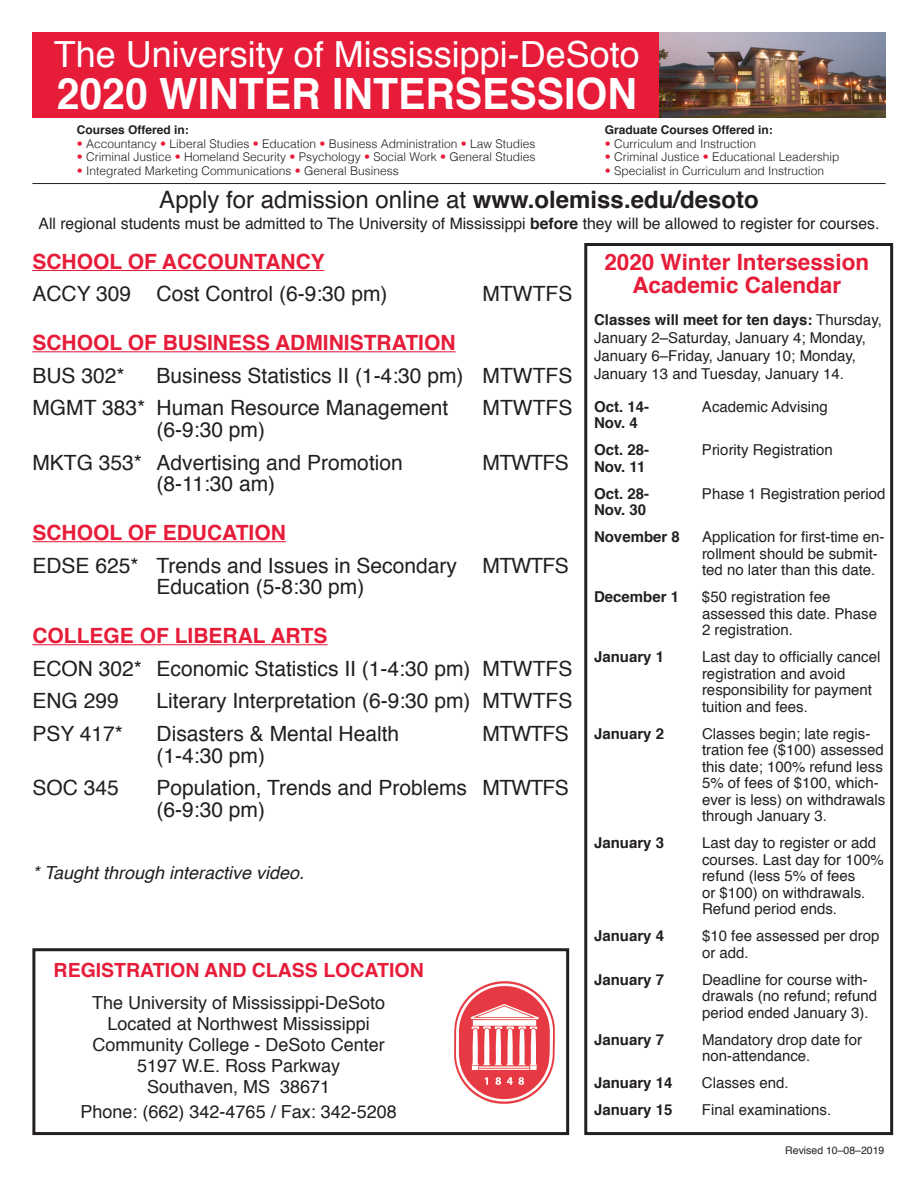
<style>
.page{position:relative;width:918px;height:1188px;background:#fff}
.page>*{position:absolute;margin:0;border:0;box-sizing:border-box;transform-origin:0 0}
.t1{font:700 43.2px "Helvetica";color:#fff;scale:.95 1}
.t2{font:36px "Helvetica";color:#fff}
.t3{font:24px "Helvetica";color:#231f20}
.t4{font:700 22.5px/22.5px "Helvetica";color:#e61c39;text-align:center}
.Body{font:21px/21.8px "Helvetica";color:#231f20}
.School_of{font:700 21px "Helvetica";color:#e61c39}
.t5{font:700 19.5px "Helvetica";color:#e61c39}
.t6{font:18px "Helvetica";color:#231f20}
.Body-2{font:italic 18px "Helvetica";color:#231f20}
.t7{font:15.75px "Helvetica";color:#231f20}
.AC_Body_Tab{font:15px/16.5px "Helvetica";color:#231f20}
.AC_Body{font:15px/18px "Helvetica";color:#231f20}
.AC_Body_Tab-2{font:700 15px "Helvetica";color:#231f20}
.t8{font:300 12px "Helvetica";color:#231f20}
.t9{font:700 12px "Helvetica";color:#231f20}
.t10{font:10.5px "Helvetica";color:#231f20}
.s1{color:#e61c39}
.s2{font-weight:700}
</style>
<div class="page">
<div style="left:32px;top:32px;width:854px;height:86px;background:#e61c39"></div>
<img style="left:660px;top:32px;width:225px;height:86px">
<hr style="left:32px;top:270px;width:293px;height:1px;background:#e61c39">
<hr style="left:32px;top:351px;width:424px;height:1px;background:#e61c39">
<hr style="left:32px;top:541px;width:254px;height:1px;background:#e61c39">
<hr style="left:32px;top:644px;width:296px;height:1px;background:#e61c39">
<hr style="left:32px;top:183px;width:854px;height:1px;background:#231f20">
<div style="left:584px;top:243px;width:309px;height:892px;border:3px solid #231f20"></div>
<div style="left:32px;top:948px;width:537px;height:187px;border:3px solid #231f20"></div>
<img style="left:454px;top:981px;width:101px;height:123px">
<p class="t2" style="left:54px;top:24px;width:588px">The University of Mississippi-DeSoto</p>
<p class="t1" style="left:57px;top:55px;width:612px">2020 WINTER INTERSESSION</p>
<p class="t9" style="left:77px;top:119px;width:114px">Courses Offered in:</p>
<p class="t8" style="left:77px;top:133px;width:460px"><span class="s1">•</span> Accountancy <span class="s1">•</span> Liberal Studies <span class="s1">•</span> Education <span class="s1">•</span> Business Administration <span class="s1">•</span> Law Studies</p>
<p class="t8" style="left:77px;top:147px;width:460px"><span class="s1">•</span> Criminal Justice <span class="s1">•</span> Homeland Security <span class="s1">•</span> Psychology <span class="s1">•</span> Social Work <span class="s1">•</span> General Studies</p>
<p class="t8" style="left:77px;top:160px;width:324px"><span class="s1">•</span> Integrated Marketing Communications <span class="s1">•</span> General Business</p>
<p class="t9" style="left:605px;top:119px;width:170px">Graduate Courses Offered in:</p>
<p class="t8" style="left:605px;top:133px;width:153px"><span class="s1">•</span> Curriculum and Instruction</p>
<p class="t8" style="left:605px;top:147px;width:236px"><span class="s1">•</span> Criminal Justice <span class="s1">•</span> Educational Leadership</p>
<p class="t8" style="left:605px;top:160px;width:221px"><span class="s1">•</span> Specialist in Curriculum and Instruction</p>
<p class="t3" style="left:159px;top:179px;width:601px">Apply for admission online at <span class="s2">www.olemiss.edu/desoto</span></p>
<p class="t7" style="left:39px;top:210px;width:842px">All regional students must be admitted to The University of Mississippi <span class="s2">before</span> they will be allowed to register for courses.</p>
<p class="School_of" style="left:32px;top:243px;width:294px">SCHOOL OF ACCOUNTANCY</p>
<p class="Body" style="left:32px;top:283px;width:357px">ACCY 309 Cost Control (6-9:30 pm)</p>
<p class="Body" style="left:483px;top:283px;width:91px">MTWTFS</p>
<p class="School_of" style="left:32px;top:324px;width:425px">SCHOOL OF BUSINESS ADMINISTRATION</p>
<p class="Body" style="left:32px;top:364px;width:94px">BUS 302*</p>
<p class="Body" style="left:157px;top:364px;width:417px">Business Statistics II (1-4:30 pm) MTWTFS</p>
<p class="Body" style="left:32px;top:396px;width:418px">MGMT 383* Human Resource Management</p>
<p class="Body" style="left:483px;top:396px;width:91px">MTWTFS</p>
<p class="Body" style="left:157px;top:418px;width:110px">(6-9:30 pm)</p>
<p class="Body" style="left:32px;top:451px;width:372px">MKTG 353* Advertising and Promotion</p>
<p class="Body" style="left:483px;top:451px;width:88px">MTWTFS</p>
<p class="Body" style="left:157px;top:472px;width:120px">(8-11:30 am)</p>
<p class="School_of" style="left:32px;top:514px;width:255px">SCHOOL OF EDUCATION</p>
<p class="Body" style="left:157px;top:554px;width:414px;text-indent:-124px">EDSE 625* Trends and Issues in Secondary MTWTFS<br>Education (5-8:30 pm)</p>
<p class="School_of" style="left:32px;top:617px;width:297px">COLLEGE OF LIBERAL ARTS</p>
<p class="Body" style="left:32px;top:657px;width:542px">ECON 302* Economic Statistics II (1-4:30 pm) MTWTFS</p>
<p class="Body" style="left:32px;top:689px;width:88px">ENG 299</p>
<p class="Body" style="left:157px;top:689px;width:417px">Literary Interpretation (6-9:30 pm) MTWTFS</p>
<p class="Body" style="left:32px;top:722px;width:92px">PSY 417*</p>
<p class="Body" style="left:157px;top:722px;width:244px">Disasters &amp; Mental Health</p>
<p class="Body" style="left:483px;top:722px;width:88px">MTWTFS</p>
<p class="Body" style="left:157px;top:744px;width:110px">(1-4:30 pm)</p>
<p class="Body" style="left:32px;top:776px;width:88px">SOC 345</p>
<p class="Body" style="left:157px;top:776px;width:414px">Population, Trends and Problems MTWTFS (6-9:30 pm)</p>
<p class="t4" style="left:604px;top:250px;width:266px">2020 Winter Intersession<br>Academic Calendar</p>
<p class="AC_Body" style="left:594px;top:310px;width:289px"><span class="s2">Classes will meet for ten days:</span> Thursday, January 2–Saturday, January 4; Monday, January 6–Friday, January 10; Monday, January 13 and Tuesday, January 14.</p>
<p class="AC_Body_Tab-2" style="left:594px;top:393px;width:57px">Oct. 14-</p>
<p class="AC_Body_Tab" style="left:702px;top:398px;width:127px">Academic Advising</p>
<p class="AC_Body_Tab-2" style="left:594px;top:409px;width:45px">Nov. 4</p>
<p class="AC_Body_Tab-2" style="left:594px;top:436px;width:57px">Oct. 28-</p>
<p class="AC_Body_Tab" style="left:702px;top:441px;width:132px">Priority Registration</p>
<p class="AC_Body_Tab-2" style="left:594px;top:453px;width:53px">Nov. 11</p>
<p class="AC_Body_Tab-2" style="left:594px;top:480px;width:57px">Oct. 28-</p>
<p class="AC_Body_Tab" style="left:702px;top:485px;width:185px">Phase 1 Registration period</p>
<p class="AC_Body_Tab-2" style="left:594px;top:496px;width:54px">Nov. 30</p>
<p class="AC_Body_Tab-2" style="left:594px;top:523px;width:87px">November 8</p>
<p class="AC_Body_Tab" style="left:702px;top:528px;width:184px">Application for first-time en&shy;rollment should be submit&shy;ted no later than this date.</p>
<p class="AC_Body_Tab-2" style="left:594px;top:583px;width:87px">December 1</p>
<p class="AC_Body_Tab" style="left:702px;top:588px;width:177px">$50 registration fee assessed this date. Phase<br>2 registration.</p>
<p class="AC_Body_Tab-2" style="left:594px;top:643px;width:72px">January 1</p>
<p class="AC_Body_Tab" style="left:702px;top:648px;width:180px">Last day to officially cancel registration and avoid responsibility for payment tuition and fees.</p>
<p class="AC_Body_Tab-2" style="left:594px;top:720px;width:72px">January 2</p>
<p class="AC_Body_Tab" style="left:702px;top:725px;width:185px">Classes begin; late regis&shy;tration fee ($100) assessed this date; 100% refund less<br>5% of fees of $100, which&shy;ever is less) on withdrawals through January 3.</p>
<p class="AC_Body_Tab-2" style="left:594px;top:829px;width:72px">January 3</p>
<p class="AC_Body_Tab" style="left:702px;top:834px;width:183px">Last day to register or add courses. Last day for 100% refund (less 5% of fees<br>or $100) on withdrawals.<br>Refund period ends.</p>
<p class="AC_Body_Tab-2" style="left:594px;top:922px;width:72px">January 4</p>
<p class="AC_Body_Tab" style="left:702px;top:927px;width:179px">$10 fee assessed per drop or add.</p>
<p class="AC_Body_Tab-2" style="left:594px;top:966px;width:72px">January 7</p>
<p class="AC_Body_Tab" style="left:702px;top:971px;width:177px">Deadline for course with&shy;drawals (no refund; refund period ended January 3).</p>
<p class="AC_Body_Tab-2" style="left:594px;top:1026px;width:72px">January 7</p>
<p class="AC_Body_Tab" style="left:702px;top:1031px;width:162px">Mandatory drop date for non-attendance.</p>
<p class="AC_Body_Tab-2" style="left:594px;top:1069px;width:80px">January 14</p>
<p class="AC_Body_Tab" style="left:702px;top:1074px;width:88px">Classes end.</p>
<p class="AC_Body_Tab-2" style="left:594px;top:1096px;width:80px">January 15</p>
<p class="AC_Body_Tab" style="left:702px;top:1101px;width:131px">Final examinations.</p>
<p class="Body-2" style="left:32px;top:859px;width:273px">* Taught through interactive video.</p>
<p class="t5" style="left:54px;top:953px;width:372px">REGISTRATION AND CLASS LOCATION</p>
<p class="t6" style="left:92px;top:987px;width:295px">The University of Mississippi-DeSoto</p>
<p class="t6" style="left:108px;top:1008px;width:264px">Located at Northwest Mississippi</p>
<p class="t6" style="left:93px;top:1029px;width:294px">Community College - DeSoto Center</p>
<p class="t6" style="left:137px;top:1050px;width:205px">5197 W.E. Ross Parkway</p>
<p class="t6" style="left:147px;top:1071px;width:185px">Southaven, MS 38671</p>
<p class="t6" style="left:81px;top:1097px;width:318px">Phone: (662) 342-4765 / Fax: 342-5208</p>
<p class="t10" style="left:785px;top:1141px;width:101px">Revised 10–08–2019</p>
</div>
